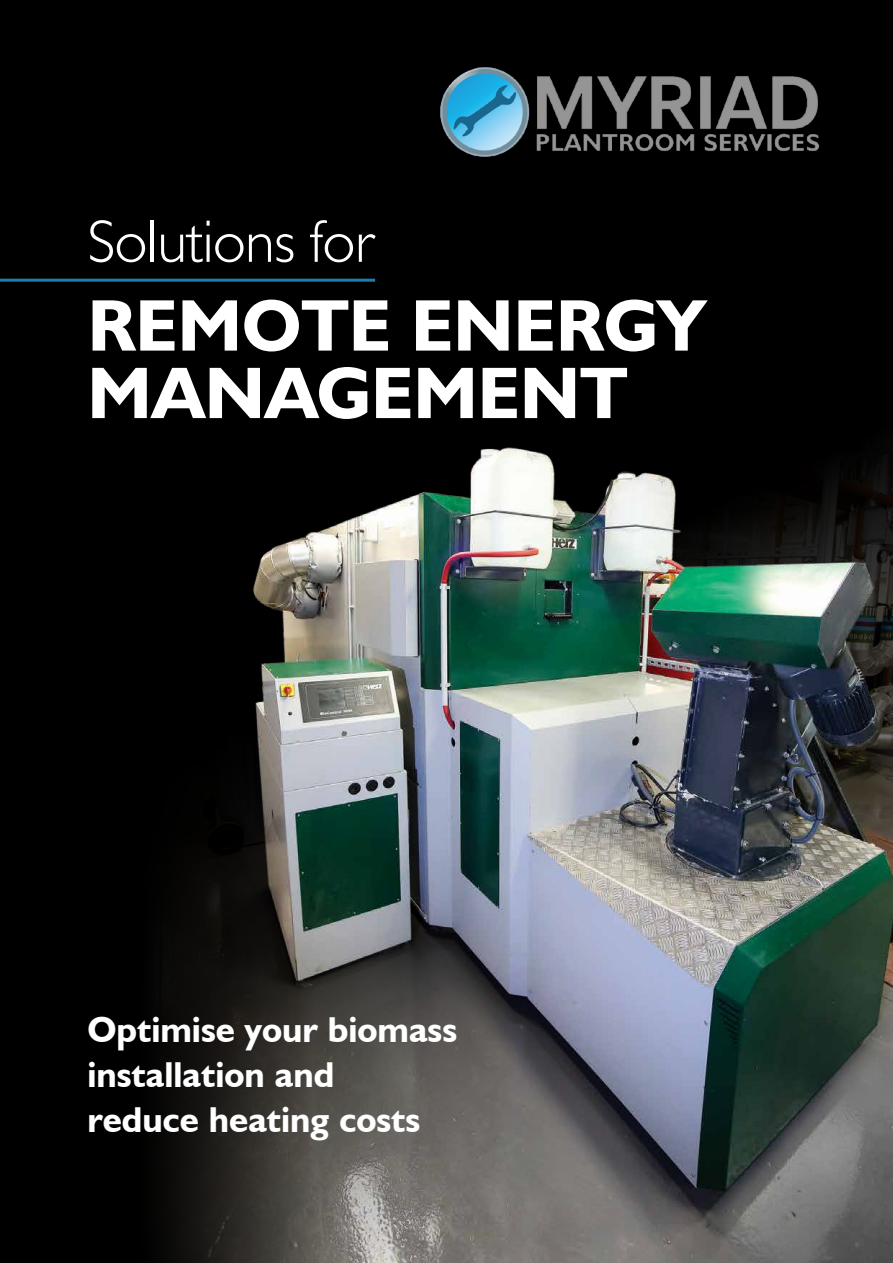
<style>
.page{position:relative;width:893px;height:1263px;background:#fff}
.page>*{position:absolute;margin:0;border:0;box-sizing:border-box;transform-origin:0 0}
.t1{font:700 73.5px/67.5px "Humanist 521 BT";color:#fff}
.t2{font:300 60.3px "Humanist 521 BT";color:#fff}
.t3{font:700 36px/45px "Humanist 521 BT";color:#fff}
</style>
<div class="page">
<div style="left:1px;top:0;width:892px;height:1263px;background:#000"></div>
<img style="left:312px;top:1221px;width:581px;height:42px">
<svg style="left:0;top:1122px;width:1px;height:14px"></svg>
<svg style="left:138px;top:278px;width:174px;height:985px"></svg>
<img style="left:141px;top:67px;width:752px;height:1154px">
<hr style="left:0;top:279px;width:375px;height:3px;background:#1c7dae">
<h2 class="t2" style="left:87px;top:204px;width:289px">Solutions for</h2>
<h1 class="t1" style="left:87px;top:290px;width:620px">REMOTE ENERGY<br>MANAGEMENT</h1>
<p class="t3" style="left:87px;top:1006px;width:371px">Optimise your biomass installation and<br>reduce heating costs</p>
</div>
